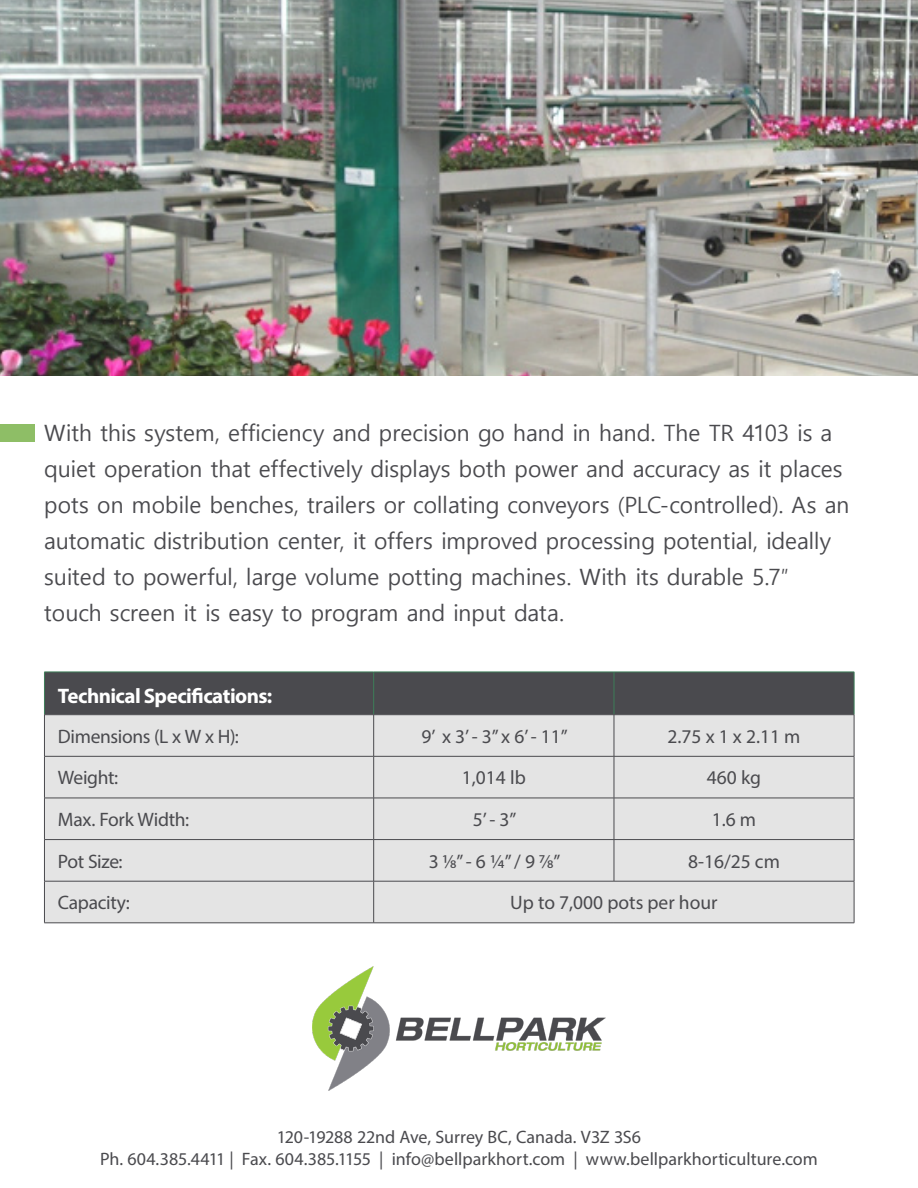
<style>
.page{position:relative;width:918px;height:1188px;background:#fff}
.page>*{position:absolute;margin:0;border:0;box-sizing:border-box;transform-origin:0 0}
.t1{font:22.5px/36px "Malgun Gothic";color:#4a4a4e}
.t2{font:700 21px "Myriad Pro";letter-spacing:-.025em;color:#fff}
.t3{font:19.5px "Myriad Pro";letter-spacing:-.015em;color:#4a4a4e}
.t4{font:18px "Myriad Pro";color:#4a4a4e}
</style>
<div class="page">
<div style="left:0;top:424px;width:35px;height:17px;background:#8ebe66"></div>
<div style="left:45px;top:673px;width:809px;height:41px;background:#4a4a4e"></div>
<div style="left:45px;top:715px;width:809px;height:208px;background:#e4e4e4"></div>
<hr style="left:373px;top:672px;width:1px;height:43px;background:#3d7d58">
<hr style="left:614px;top:672px;width:1px;height:43px;background:#3d7d58">
<hr style="left:44px;top:672px;width:330px;height:1px;background:#3d7d58">
<hr style="left:44px;top:672px;width:1px;height:43px;background:#3d7d58">
<hr style="left:374px;top:672px;width:240px;height:1px;background:#3d7d58">
<hr style="left:614px;top:672px;width:240px;height:1px;background:#3d7d58">
<hr style="left:854px;top:672px;width:1px;height:43px;background:#3d7d58">
<hr style="left:44px;top:714px;width:330px;height:1px;background:#4a4a4e">
<hr style="left:44px;top:715px;width:1px;height:41px;background:#4a4a4e">
<hr style="left:374px;top:714px;width:240px;height:1px;background:#4a4a4e">
<hr style="left:373px;top:715px;width:1px;height:41px;background:#4a4a4e">
<hr style="left:614px;top:714px;width:240px;height:1px;background:#4a4a4e">
<hr style="left:614px;top:715px;width:1px;height:41px;background:#4a4a4e">
<hr style="left:854px;top:715px;width:1px;height:41px;background:#4a4a4e">
<hr style="left:44px;top:756px;width:330px;height:1px;background:#4a4a4e">
<hr style="left:44px;top:757px;width:1px;height:41px;background:#4a4a4e">
<hr style="left:374px;top:756px;width:240px;height:1px;background:#4a4a4e">
<hr style="left:373px;top:757px;width:1px;height:41px;background:#4a4a4e">
<hr style="left:614px;top:756px;width:240px;height:1px;background:#4a4a4e">
<hr style="left:614px;top:757px;width:1px;height:41px;background:#4a4a4e">
<hr style="left:854px;top:757px;width:1px;height:41px;background:#4a4a4e">
<hr style="left:44px;top:798px;width:330px;height:1px;background:#4a4a4e">
<hr style="left:44px;top:798px;width:1px;height:41px;background:#4a4a4e">
<hr style="left:374px;top:798px;width:240px;height:1px;background:#4a4a4e">
<hr style="left:373px;top:798px;width:1px;height:41px;background:#4a4a4e">
<hr style="left:614px;top:798px;width:240px;height:1px;background:#4a4a4e">
<hr style="left:614px;top:798px;width:1px;height:41px;background:#4a4a4e">
<hr style="left:854px;top:798px;width:1px;height:41px;background:#4a4a4e">
<hr style="left:44px;top:839px;width:330px;height:1px;background:#4a4a4e">
<hr style="left:44px;top:840px;width:1px;height:41px;background:#4a4a4e">
<hr style="left:374px;top:839px;width:240px;height:1px;background:#4a4a4e">
<hr style="left:373px;top:840px;width:1px;height:41px;background:#4a4a4e">
<hr style="left:614px;top:839px;width:240px;height:1px;background:#4a4a4e">
<hr style="left:614px;top:840px;width:1px;height:41px;background:#4a4a4e">
<hr style="left:854px;top:840px;width:1px;height:41px;background:#4a4a4e">
<hr style="left:44px;top:881px;width:330px;height:1px;background:#4a4a4e">
<hr style="left:44px;top:881px;width:1px;height:42px;background:#4a4a4e">
<hr style="left:374px;top:881px;width:240px;height:1px;background:#4a4a4e">
<hr style="left:373px;top:881px;width:1px;height:42px;background:#4a4a4e">
<hr style="left:614px;top:881px;width:240px;height:1px;background:#4a4a4e">
<hr style="left:854px;top:881px;width:1px;height:42px;background:#4a4a4e">
<hr style="left:44px;top:923px;width:330px;height:1px;background:#4a4a4e">
<hr style="left:374px;top:923px;width:240px;height:1px;background:#4a4a4e">
<hr style="left:614px;top:923px;width:240px;height:1px;background:#4a4a4e">
<img style="left:312px;top:967px;width:294px;height:124px">
<img style="left:0;top:0;width:918px;height:376px">
<p class="t1" style="left:44px;top:415px;width:807px">With this system, efficiency and precision go hand in hand. The TR 4103 is a quiet operation that effectively displays both power and accuracy as it places pots on mobile benches, trailers or collating conveyors (PLC-controlled). As an automatic distribution center, it offers improved processing potential, ideally suited to powerful, large volume potting machines. With its durable 5.7″ touch screen it is easy to program and input data.</p>
<p class="t2" style="left:58px;top:682px;width:216px">Technical Specifications:</p>
<p class="t3" style="left:58px;top:724px;width:183px">Dimensions (L x W x H):</p>
<p class="t3" style="left:421px;top:724px;width:148px">9’ x 3’ - 3” x 6’ - 11”</p>
<p class="t3" style="left:667px;top:724px;width:135px">2.75 x 1 x 2.11 m</p>
<p class="t3" style="left:58px;top:766px;width:62px">Weight:</p>
<p class="t3" style="left:462px;top:766px;width:65px">1,014 lb</p>
<p class="t3" style="left:707px;top:766px;width:56px">460 kg</p>
<p class="t3" style="left:58px;top:808px;width:133px">Max. Fork Width:</p>
<p class="t3" style="left:473px;top:808px;width:45px">5’ - 3”</p>
<p class="t3" style="left:712px;top:808px;width:46px">1.6 m</p>
<p class="t3" style="left:58px;top:849px;width:66px">Pot Size:</p>
<p class="t3" style="left:429px;top:849px;width:133px">3 1/8” - 6 1/4” / 9 7/8”</p>
<p class="t3" style="left:688px;top:849px;width:93px">8-16/25 cm</p>
<p class="t3" style="left:58px;top:891px;width:73px">Capacity:</p>
<p class="t3" style="left:510px;top:891px;width:209px">Up to 7,000 pots per hour</p>
<p class="t4" style="left:277px;top:1126px;width:366px">120-19288 22nd Ave, Surrey BC, Canada. V3Z 3S6</p>
<p class="t4" style="left:100px;top:1148px;width:719px">Ph. 604.385.4411 | Fax. 604.385.1155 | info@bellparkhort.com | www.bellparkhorticulture.com</p>
</div>
